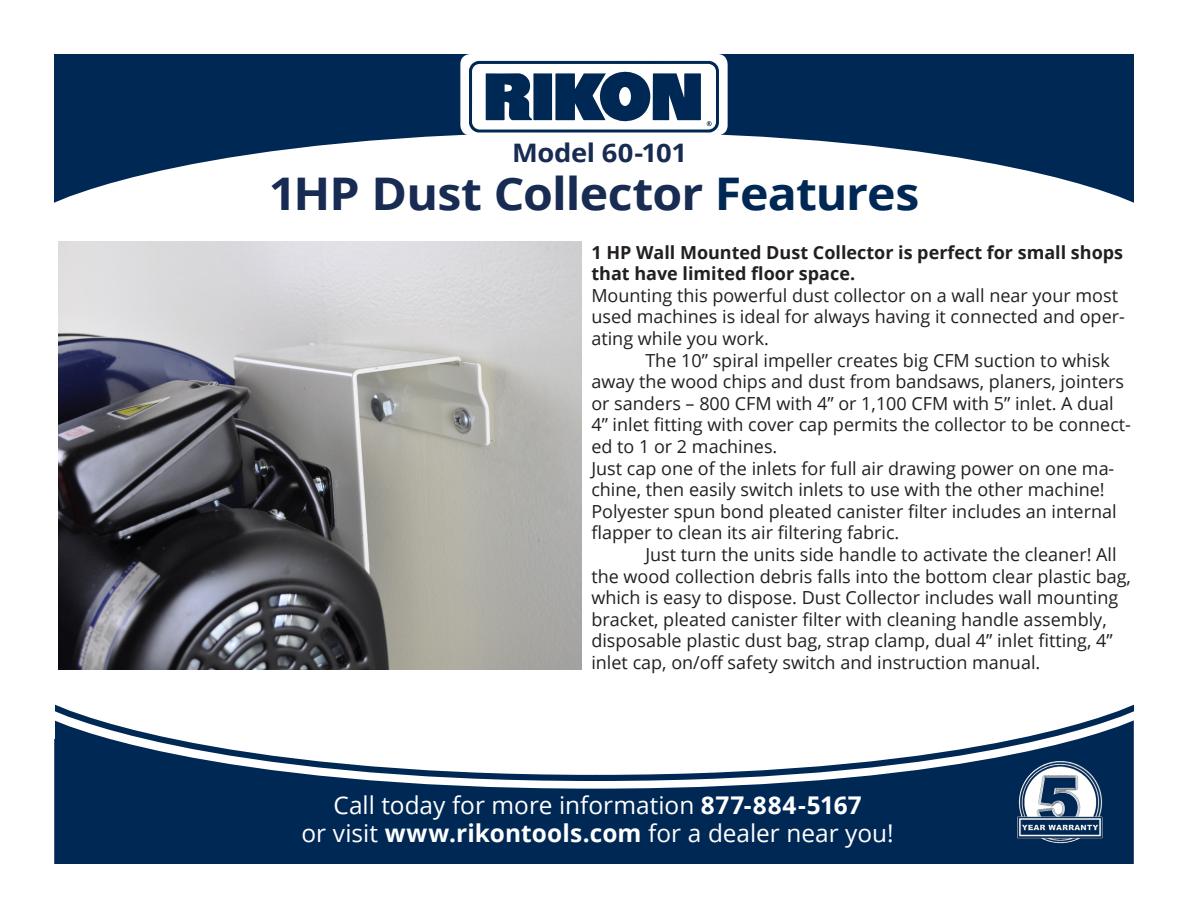
<style>
.page{position:relative;width:1188px;height:918px;background:#fff}
.page>*{position:absolute;margin:0;border:0;box-sizing:border-box;transform-origin:0 0}
.t1{font:700 45px "Open Sans";letter-spacing:-.02em;color:#172b53;scale:1.07 1}
.t2{font:700 25.5px "Open Sans";letter-spacing:-.01em;color:#172b53;scale:1.07 1}
.t3{font:24.45px "Open Sans";color:#fff}
.t4{font:18px/21.6px "Open Sans";color:#231f20}
.t5{font:700 18px/21.6px "Open Sans";color:#231f20}
.s1{color:#002855}
.s2{font-weight:700}
</style>
<div class="page">
<svg style="left:54px;top:54px;width:413px;height:149px;fill:#002855"></svg>
<svg style="left:721px;top:54px;width:413px;height:149px;fill:#002855"></svg>
<div style="left:460px;top:54px;width:268px;height:81px;background:#fff;border-radius:10px"></div>
<svg style="left:469px;top:61px;width:250px;height:72px"></svg>
<div style="left:54px;top:784px;width:1080px;height:80px;background:#002855"></div>
<svg style="left:602px;top:704px;width:532px;height:80px"></svg>
<svg style="left:54px;top:704px;width:548px;height:80px"></svg>
<img style="left:993px;top:756px;width:133px;height:92px">
<div style="left:18px;top:685px;width:37px;height:54px;background:#fff"></div>
<img style="left:99px;top:707px;width:33px;height:3px">
<img style="left:59px;top:242px;width:523px;height:428px">
<p class="t2" style="left:512px;top:135px;width:165px">Model 60-101</p>
<p class="t1" style="left:269px;top:162px;width:610px">1HP Dust Collector <span class="s1">Features</span></p>
<p class="t5" style="left:591px;top:241px;width:533px">1 HP Wall Mounted Dust Collector is perfect for small shops that have limited floor space.</p>
<p class="t4" style="left:591px;top:284px;width:535px">Mounting this powerful dust collector on a wall near your most used machines is ideal for always having it connected and oper&shy;ating while you work.</p>
<p class="t4" style="left:591px;top:349px;width:541px;text-indent:54px">The 10” spiral impeller creates big CFM suction to whisk away the wood chips and dust from bandsaws, planers, jointers or sanders – 800 CFM with 4” or 1,100 CFM with 5” inlet. A dual 4” inlet fitting with cover cap permits the collector to be connect&shy;ed to 1 or 2 machines.</p>
<p class="t4" style="left:591px;top:457px;width:527px">Just cap one of the inlets for full air drawing power on one ma&shy;chine, then easily switch inlets to use with the other machine!<br>Polyester spun bond pleated canister filter includes an internal flapper to clean its air filtering fabric.</p>
<p class="t4" style="left:591px;top:543px;width:541px;text-indent:54px">Just turn the units side handle to activate the cleaner! All the wood collection debris falls into the bottom clear plastic bag, which is easy to dispose. Dust Collector includes wall mounting bracket, pleated canister filter with cleaning handle assembly, disposable plastic dust bag, strap clamp, dual 4” inlet fitting, 4” inlet cap, on/off safety switch and instruction manual.</p>
<p class="t3" style="left:333px;top:789px;width:530px">Call today for more information <span class="s2">877-884-5167</span></p>
<p class="t3" style="left:302px;top:817px;width:594px">or visit <span class="s2">www.rikontools.com</span> for a dealer near you!</p>
</div>
